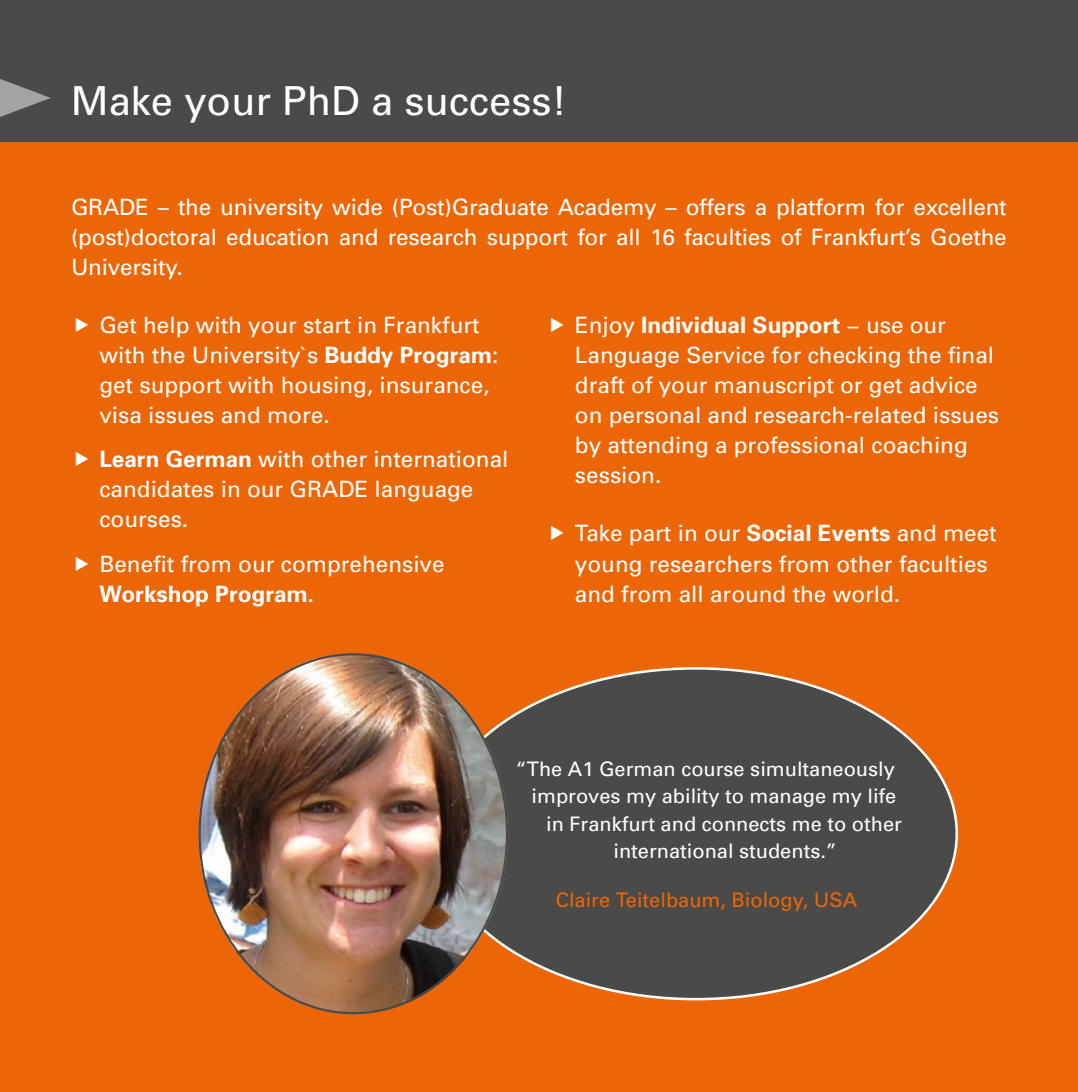
<style>
.page{position:relative;width:1078px;height:1092px;background:#fff}
.page>*{position:absolute;margin:0;border:0;box-sizing:border-box;transform-origin:0 0}
.headline{font:40px "Univers";color:#fff}
.copy{font:22.5px/30px "Univers";color:#fff}
.copy-2{font:20px "Univers";color:#fff}
.copy-3{font:20px "Univers";color:#ec6608}
.s1{font-weight:700}
</style>
<div class="page">
<div style="left:0;top:120px;width:1077px;height:971px;background:#ec6608"></div>
<div style="left:435px;top:668px;width:521px;height:331px;background:#4a4a49;border-radius:50%"></div>
<img style="left:201px;top:653px;width:307px;height:361px">
<div style="left:0;top:0;width:1077px;height:142px;background:#4a4a49"></div>
<svg style="left:1077px;top:85px;width:1px;height:37px"></svg>
<svg style="left:0;top:79px;width:51px;height:38px"></svg>
<p class="headline" style="left:71px;top:78px;width:497px">Make your PhD a success!</p>
<p class="copy" style="left:71px;top:192px;width:936px;text-align:justify">GRADE – the university wide (Post)Graduate Academy – offers a platform for excellent (post)doctoral education and research support for all 16 faculties of Frankfurt’s Goethe University.</p>
<p class="copy" style="left:99px;top:310px;width:400px">Get help with your start in Frankfurt with the University`s <span class="s1">Buddy Program</span>: get support with housing, insurance, visa issues and more.</p>
<p class="copy" style="left:99px;top:444px;width:410px"><span class="s1">Learn German</span> with other international candidates in our GRADE language courses.</p>
<p class="copy" style="left:99px;top:548px;width:347px">Benefit from our comprehensive<br><span class="s1">Workshop Program.</span></p>
<p class="copy" style="left:575px;top:310px;width:425px">Enjoy <span class="s1">Individual Support</span> − use our Language Service for checking the final draft of your manuscript or get advice on personal and research-related issues by attending a professional coaching session.</p>
<p class="copy" style="left:575px;top:518px;width:423px">Take part in our <span class="s1">Social Events</span> and meet young researchers from other faculties and from all around the world.</p>
<p class="copy-2" style="left:515px;top:756px;width:380px">“The A1 German course simultaneously</p>
<p class="copy-2" style="left:531px;top:784px;width:366px">improves my ability to manage my life</p>
<p class="copy-2" style="left:546px;top:811px;width:357px">in Frankfurt and connects me to other</p>
<p class="copy-2" style="left:613px;top:839px;width:225px">international students.”</p>
<p class="copy-3" style="left:555px;top:888px;width:303px">Claire Teitelbaum, Biology, USA</p>
</div>
